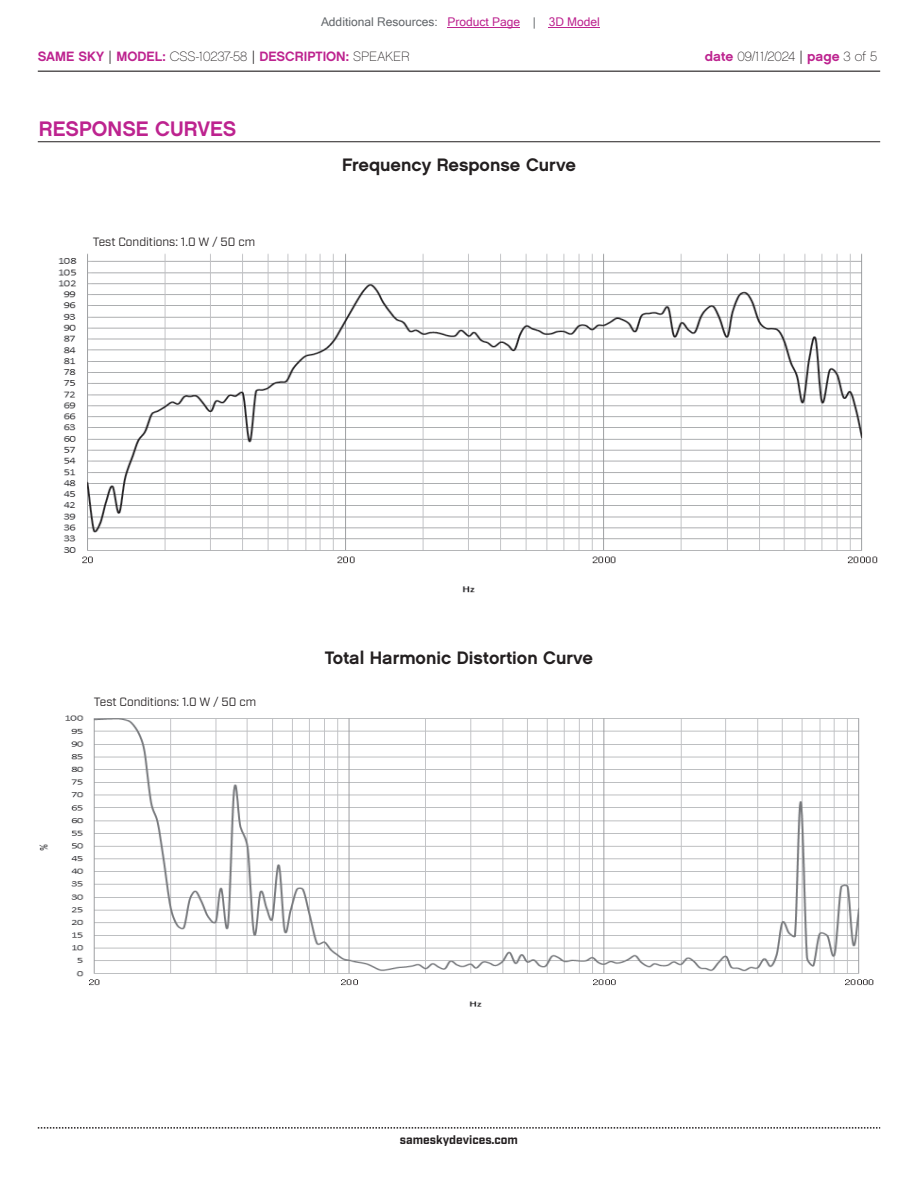
<style>
.page{position:relative;width:918px;height:1188px;background:#fff}
.page>*{position:absolute;margin:0;border:0;box-sizing:border-box;transform-origin:0 0}
.t1{font:21px "Chalet New York Nineteen Sixty";color:#bd238f}
.t2{font:18px "Chalet New York Nineteen Sixty";color:#231f20}
.t3{font:13.5px "Chalet New York Nineteen Sixty";color:#bd238f}
.t4{font:13.5px "Chalet Paris Nineteen Sixty";letter-spacing:-.005em;color:#231f20}
.t5{font:12px "Industry";color:#231f20}
.t6{font:12px "Microsoft Sans Serif";color:#63676b}
.t7{font:700 12px "Industry";color:#231f20}
.s1{color:#bd238f}
.s2{font-family:"Industry";color:#231f20}
.s3{font-family:"Chalet Paris Nineteen Sixty";color:#231f20}
.s4{font-family:"Chalet New York Nineteen Sixty";color:#bd238f}
.s5{font-family:"Industry"}
</style>
<div class="page">
<hr style="left:38px;top:71px;width:842px;height:1px;background:#231f20">
<svg style="left:38px;top:1127px;width:842px;height:2px"></svg>
<img style="left:58px;top:253px;width:820px;height:340px">
<hr style="left:38px;top:141px;width:842px;height:1px;background:#231f20">
<img style="left:40px;top:715px;width:834px;height:292px">
<hr style="left:448px;top:27px;width:72px;height:1px;background:#bd238f">
<hr style="left:549px;top:27px;width:51px;height:1px;background:#bd238f">
<p class="t6" style="left:321px;top:15px;width:280px">Additional Resources: <span class="s1">Product Page</span> | <span class="s1">3D Model</span></p>
<p class="t3" style="left:38px;top:47px;width:373px">SAME SKY <span class="s2">|</span> MODEL: <span class="s3">CSS-10237-58</span> <span class="s2">|</span> DESCRIPTION: <span class="s3">SPEAKER</span></p>
<p class="t4" style="left:705px;top:48px;width:174px"><span class="s4">date</span> 09/11/2024 <span class="s5">|</span> <span class="s4">page</span> 3 of 5</p>
<p class="t1" style="left:39px;top:115px;width:199px">RESPONSE CURVES</p>
<p class="t5" style="left:93px;top:235px;width:164px">Test Conditions: 1.0 W / 50 cm</p>
<p class="t2" style="left:342px;top:153px;width:235px">Frequency Response Curve</p>
<p class="t5" style="left:94px;top:695px;width:164px">Test Conditions: 1.0 W / 50 cm</p>
<p class="t2" style="left:325px;top:646px;width:270px">Total Harmonic Distortion Curve</p>
<p class="t7" style="left:400px;top:1132px;width:120px">sameskydevices.com</p>
</div>
